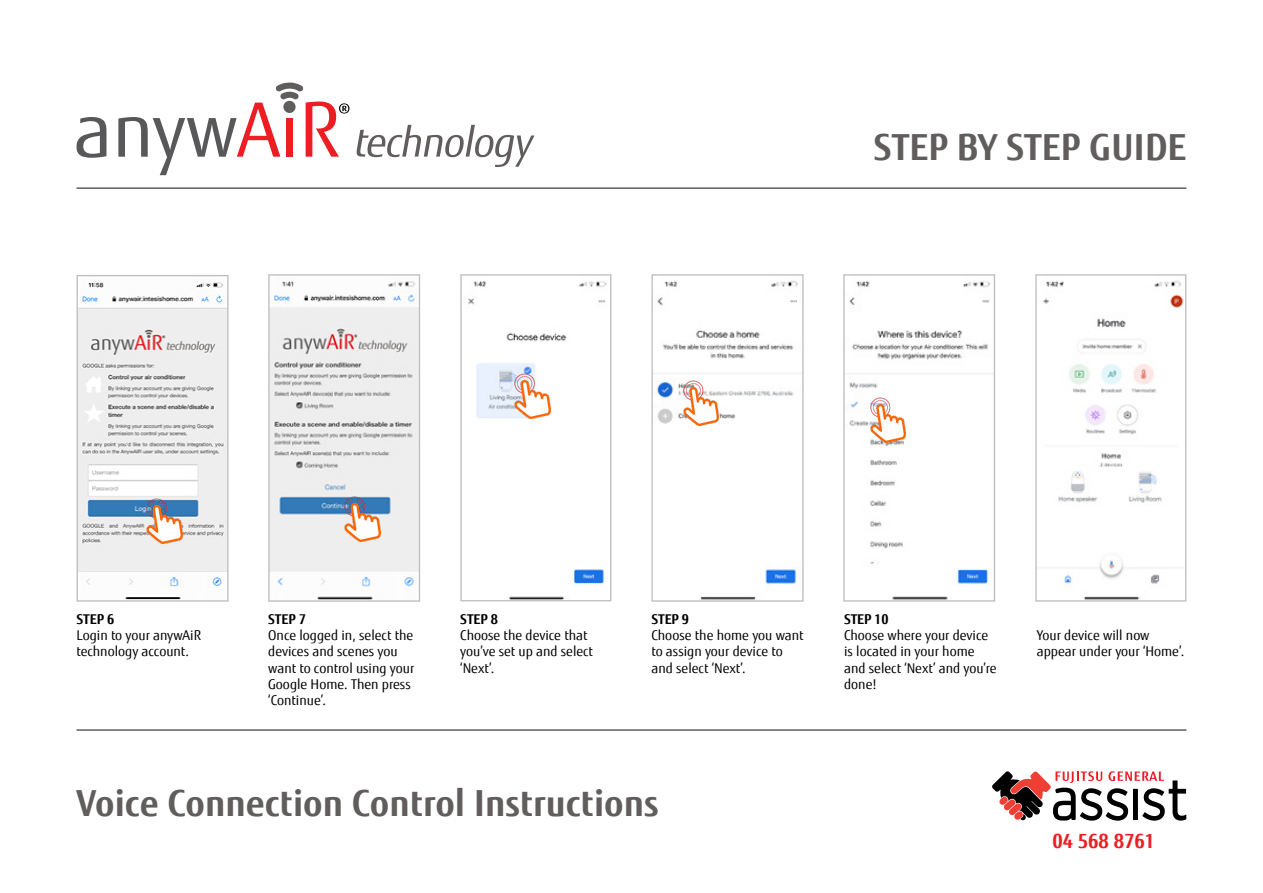
<style>
.page{position:relative;width:1263px;height:893px;background:#fff}
.page>*{position:absolute;margin:0;border:0;box-sizing:border-box;transform-origin:0 0}
.t1{font:700 36px "Fujitsu Sans";color:#615d5d}
.t2{font:700 19.5px "Fujitsu Sans";color:#ed1d24}
.t3{font:13.5px/16.2px "Fujitsu Sans";color:#000}
.t4{font:700 13.5px "Fujitsu Sans";letter-spacing:-.01em;color:#000}
</style>
<div class="page">
<svg style="left:76px;top:117px;width:30px;height:41px"></svg>
<svg style="left:357px;top:125px;width:178px;height:42px"></svg>
<svg style="left:118px;top:83px;width:231px;height:92px"></svg>
<hr style="left:77px;top:187px;width:1109px;height:2px;background:#615d5d">
<hr style="left:77px;top:729px;width:1109px;height:2px;background:#615d5d">
<img style="left:79px;top:282px;width:148px;height:318px">
<div style="left:77px;top:275px;width:152px;height:327px;border:1px solid #bcbec0"></div>
<img style="left:270px;top:281px;width:148px;height:319px">
<div style="left:268px;top:274px;width:152px;height:328px;border:1px solid #bcbec0"></div>
<img style="left:468px;top:281px;width:139px;height:318px">
<div style="left:460px;top:274px;width:151px;height:327px;border:1px solid #bcbec0"></div>
<img style="left:653px;top:281px;width:149px;height:319px">
<div style="left:651px;top:274px;width:153px;height:328px;border:1px solid #bcbec0"></div>
<img style="left:845px;top:281px;width:148px;height:319px">
<div style="left:843px;top:274px;width:152px;height:328px;border:1px solid #bcbec0"></div>
<img style="left:1043px;top:281px;width:141px;height:319px">
<div style="left:1035px;top:274px;width:151px;height:328px;border:1px solid #bcbec0"></div>
<img style="left:147px;top:499px;width:35px;height:45px">
<img style="left:345px;top:497px;width:35px;height:45px">
<img style="left:515px;top:374px;width:35px;height:45px">
<img style="left:683px;top:380px;width:35px;height:45px">
<img style="left:870px;top:398px;width:36px;height:45px">
<svg style="left:992px;top:771px;width:194px;height:50px"></svg>
<h1 class="t1" style="left:874px;top:123px;width:314px">STEP BY STEP GUIDE</h1>
<p class="t4" style="left:77px;top:610px;width:39px">STEP 6</p>
<p class="t3" style="left:77px;top:627px;width:126px">Login to your anywAiR technology account.</p>
<p class="t4" style="left:268px;top:610px;width:39px">STEP 7</p>
<p class="t3" style="left:268px;top:627px;width:148px">Once logged in, select the devices and scenes you want to control using your<br>Google Home. Then press ‘Continue’.</p>
<p class="t4" style="left:460px;top:610px;width:39px">STEP 8</p>
<p class="t3" style="left:460px;top:627px;width:134px">Choose the device that you’ve set up and select ‘Next’.</p>
<p class="t4" style="left:651px;top:610px;width:39px">STEP 9</p>
<p class="t3" style="left:651px;top:627px;width:154px">Choose the home you want to assign your device to and select ‘Next’.</p>
<h1 class="t1" style="left:77px;top:780px;width:584px">Voice Connection Control Instructions</h1>
<p class="t4" style="left:844px;top:610px;width:46px">STEP 10</p>
<p class="t3" style="left:844px;top:627px;width:154px">Choose where your device is located in your home and select ‘Next’ and you’re done!</p>
<p class="t3" style="left:1037px;top:627px;width:149px">Your device will now appear under your ‘Home’.</p>
<h2 class="t2" style="left:1052px;top:828px;width:104px">04 568 8761</h2>
</div>
